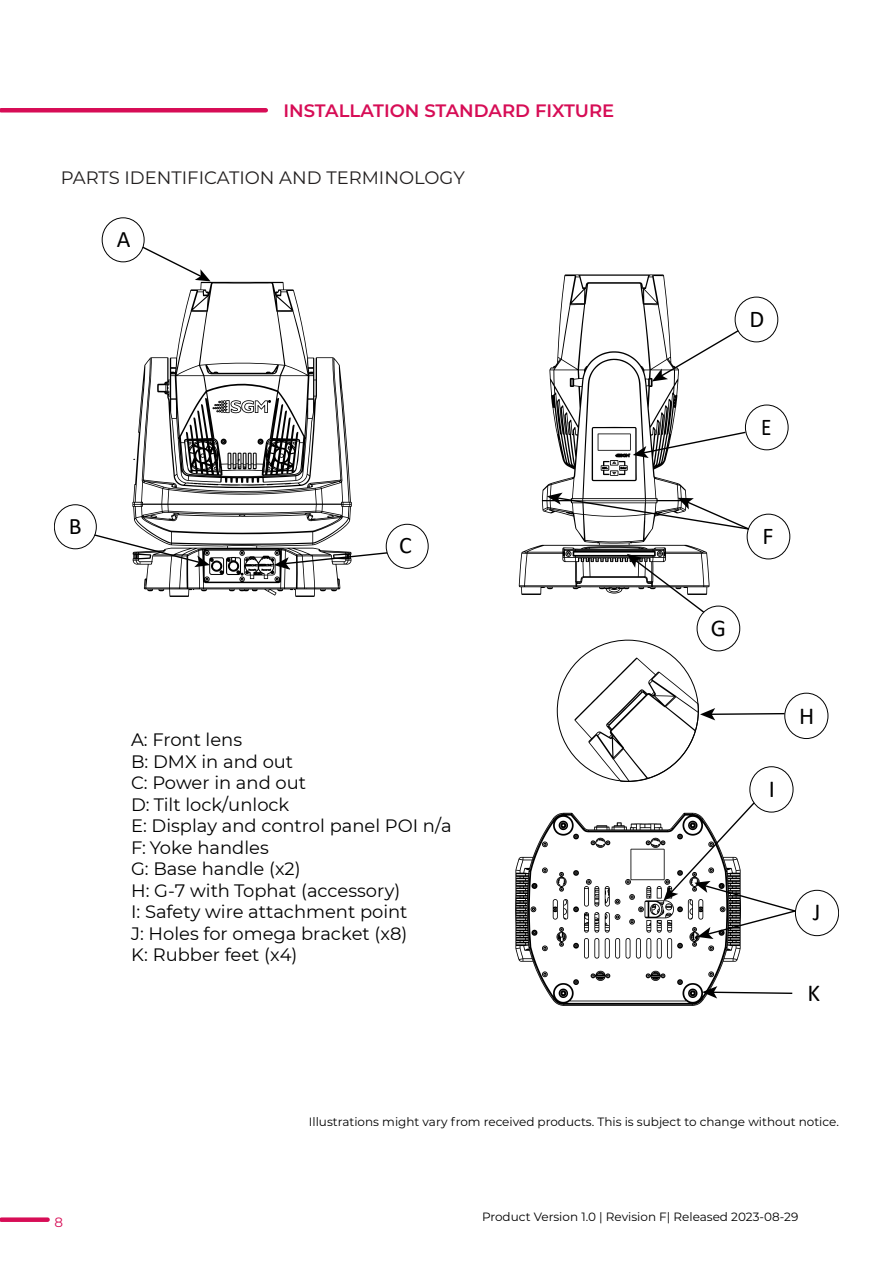
<style>
.page{position:relative;width:893px;height:1263px;background:#fff}
.page>*{position:absolute;margin:0;border:0;box-sizing:border-box;transform-origin:0 0}
.t1{font:24.45px "Calibri";color:#000}
.t2{font:24.15px "Calibri";color:#000}
.t3{font:24.15px "Calibri";color:#000;scale:.88 1}
.t4{font:23.7px "Calibri";color:#000}
.t5{font:18px "Montserrat";color:#221f1f}
.t6{font:600 18px "Montserrat";color:#d70d56}
.t7{font:17.85px/21.5px "Montserrat";color:#000}
.t8{font:13.5px "Montserrat";color:#d70d56}
.t9{font:12px "Montserrat";color:#000}
</style>
<div class="page">
<div style="left:1px;top:108px;width:265px;height:5px;background:#d70d56"></div>
<div style="left:1px;top:1217px;width:47px;height:5px;background:#d70d56"></div>
<div style="left:749px;top:766px;width:44px;height:46px;border:1px solid #000;border-radius:50%"></div>
<div style="left:747px;top:514px;width:43px;height:45px;border:1px solid #000;border-radius:50%"></div>
<div style="left:735px;top:297px;width:43px;height:45px;border:1px solid #000;border-radius:50%"></div>
<div style="left:795px;top:890px;width:44px;height:46px;border:1px solid #000;border-radius:50%"></div>
<div style="left:102px;top:217px;width:42px;height:45px;border:1px solid #000;border-radius:50%"></div>
<div style="left:697px;top:606px;width:43px;height:45px;border:1px solid #000;border-radius:50%"></div>
<svg style="left:141px;top:245px;width:70px;height:36px"></svg>
<svg style="left:709px;top:511px;width:41px;height:20px"></svg>
<div style="left:54px;top:504px;width:43px;height:45px;border:1px solid #000;border-radius:50%"></div>
<div style="left:784px;top:693px;width:44px;height:46px;border:1px solid #000;border-radius:50%"></div>
<div style="left:745px;top:405px;width:43px;height:45px;border:1px solid #000;border-radius:50%"></div>
<svg style="left:709px;top:431px;width:38px;height:10px"></svg>
<svg style="left:709px;top:329px;width:31px;height:20px"></svg>
<svg style="left:680px;top:595px;width:26px;height:19px"></svg>
<div style="left:386px;top:524px;width:43px;height:45px;border:1px solid #000;border-radius:50%"></div>
<svg style="left:557px;top:639px;width:229px;height:143px"></svg>
<svg style="left:519px;top:274px;width:190px;height:321px"></svg>
<svg style="left:132px;top:282px;width:220px;height:315px"></svg>
<svg style="left:515px;top:801px;width:282px;height:205px"></svg>
<svg style="left:275px;top:551px;width:114px;height:18px"></svg>
<svg style="left:93px;top:533px;width:117px;height:34px"></svg>
<p class="t6" style="left:284px;top:98px;width:332px">INSTALLATION STANDARD FIXTURE</p>
<p class="t5" style="left:61px;top:165px;width:406px">PARTS IDENTIFICATION AND TERMINOLOGY</p>
<h3 class="t4" style="left:117px;top:222px;width:15px">A</h3>
<h3 class="t4" style="left:69px;top:509px;width:14px">B</h3>
<h3 class="t4" style="left:399px;top:529px;width:14px">C</h3>
<p class="t7" style="left:131px;top:728px;width:322px">A: Front lens<br>B: DMX in and out<br>C: Power in and out<br>D: Tilt lock/unlock<br>E: Display and control panel POI n/a<br>F: Yoke handles<br>G: Base handle (x2)<br>H: G-7 with Tophat (accessory)<br>I: Safety wire attachment point<br>J: Holes for omega bracket (x8)<br>K: Rubber feet (x4)</p>
<h2 class="t2" style="left:749px;top:302px;width:16px">D</h2>
<h2 class="t2" style="left:711px;top:611px;width:17px">G</h2>
<h2 class="t3" style="left:761px;top:411px;width:13px">E</h2>
<h2 class="t2" style="left:762px;top:519px;width:13px">F</h2>
<h1 class="t1" style="left:769px;top:771px;width:8px">I</h1>
<h1 class="t1" style="left:799px;top:699px;width:17px">H</h1>
<h1 class="t1" style="left:813px;top:895px;width:9px">J</h1>
<h1 class="t1" style="left:807px;top:976px;width:14px">K</h1>
<p class="t9" style="left:309px;top:1113px;width:532px">Illustrations might vary from received products. This is subject to change without notice.</p>
<p class="t8" style="left:55px;top:1212px;width:10px">8</p>
<p class="t9" style="left:482px;top:1208px;width:318px">Product Version 1.0 | Revision F| Released 2023-08-29</p>
</div>
